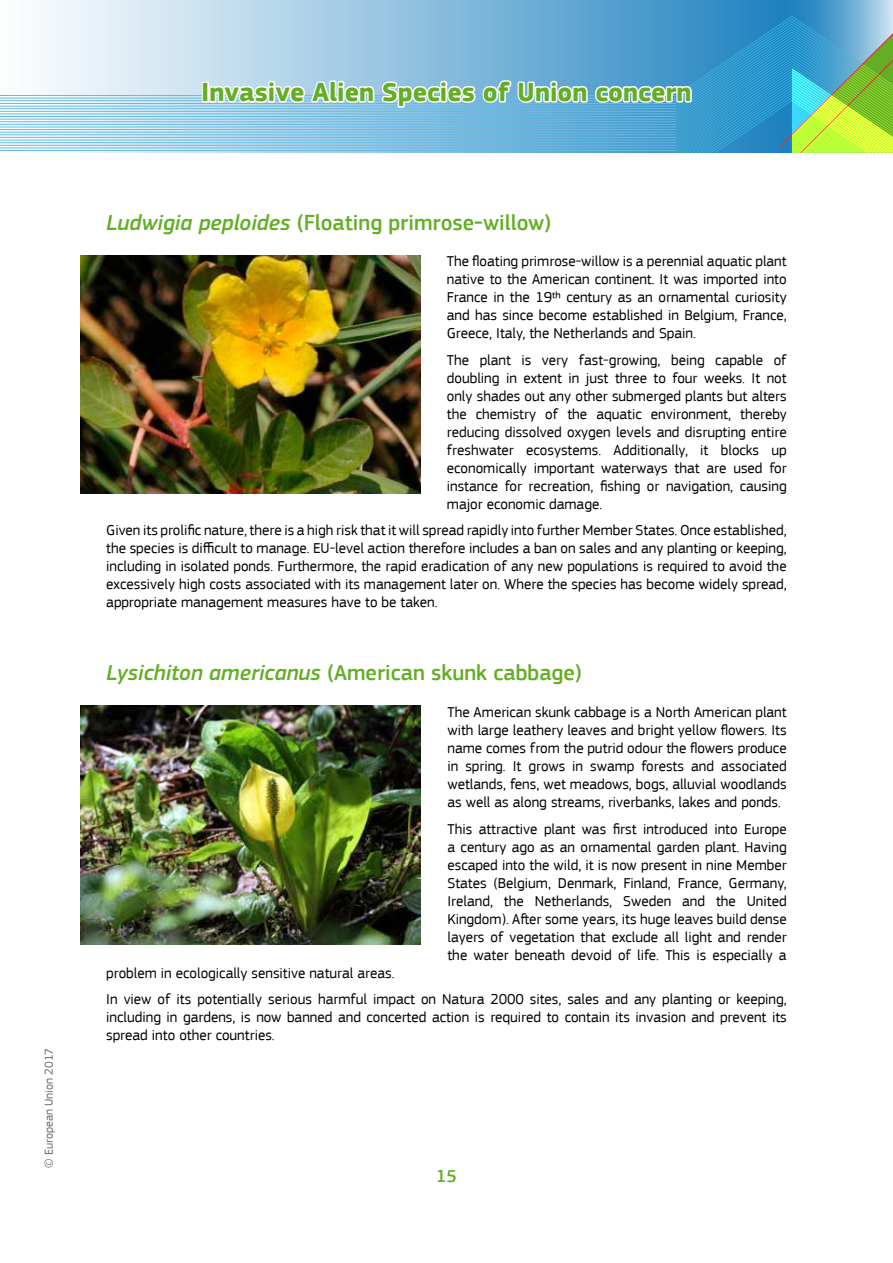
<style>
.page{position:relative;width:893px;height:1263px;background:#fff}
.page>*{position:absolute;margin:0;border:0;box-sizing:border-box;transform-origin:0 0}
.t1{font:700 27px "EC Square Sans Pro";color:#63ae24}
.t2{font:500 22.5px "EC Square Sans Pro";color:#63ae24}
.t3{font:500 18px "EC Square Sans Pro";color:#63ae24}
.t4{font:15px/18px "EC Square Sans Pro";color:#000;text-align:justify}
.t5{font:12px "EC Square Sans Pro";color:#696a6b}
.s1{font-style:italic}
</style>
<div class="page">
<svg style="left:778px;top:0;width:115px;height:8px"></svg>
<svg style="left:1px;top:0;width:777px;height:153px"></svg>
<hr style="left:0;top:95px;width:676px;height:1px;background:#63bce6">
<hr style="left:0;top:103px;width:676px;height:1px;background:#63bce6">
<hr style="left:0;top:98px;width:676px;height:1px;background:#63bce6">
<hr style="left:0;top:100px;width:676px;height:1px;background:#63bce6">
<hr style="left:0;top:150px;width:676px;height:1px;background:#63bce6">
<hr style="left:0;top:106px;width:676px;height:1px;background:#63bce6">
<hr style="left:0;top:114px;width:676px;height:1px;background:#63bce6">
<hr style="left:0;top:111px;width:676px;height:1px;background:#63bce6">
<hr style="left:0;top:108px;width:676px;height:1px;background:#63bce6">
<hr style="left:0;top:116px;width:676px;height:1px;background:#63bce6">
<hr style="left:0;top:124px;width:676px;height:1px;background:#63bce6">
<hr style="left:0;top:119px;width:676px;height:1px;background:#63bce6">
<hr style="left:0;top:121px;width:676px;height:1px;background:#63bce6">
<hr style="left:0;top:137px;width:676px;height:1px;background:#63bce6">
<hr style="left:0;top:127px;width:676px;height:1px;background:#63bce6">
<hr style="left:0;top:135px;width:676px;height:1px;background:#63bce6">
<hr style="left:0;top:132px;width:676px;height:1px;background:#63bce6">
<hr style="left:0;top:129px;width:676px;height:1px;background:#63bce6">
<hr style="left:0;top:148px;width:676px;height:1px;background:#63bce6">
<hr style="left:0;top:145px;width:676px;height:1px;background:#63bce6">
<hr style="left:0;top:142px;width:676px;height:1px;background:#63bce6">
<hr style="left:0;top:140px;width:676px;height:1px;background:#63bce6">
<svg style="left:0;top:97px;width:1px;height:52px"></svg>
<svg style="left:199px;top:8px;width:694px;height:145px;background:#7bbad0"></svg>
<img style="left:81px;top:255px;width:340px;height:238px">
<img style="left:81px;top:706px;width:340px;height:238px">
<p class="t5" style="left:42px;top:1168px;width:122px;rotate:-90deg">© European Union 2017</p>
<h1 class="t1" style="left:201px;top:76px;width:492px">Invasive Alien Species of Union concern</h1>
<h2 class="t2" style="left:106px;top:209px;width:446px"><span class="s1">Ludwigia peploides</span> (Floating primrose-willow)</h2>
<p class="t4" style="left:447px;top:253px;width:341px">The floating primrose-willow is a perennial aquatic plant native to the American continent. It was imported into France in the 19th century as an ornamental curiosity and has since become established in Belgium, France, Greece, Italy, the Netherlands and Spain.</p>
<p class="t4" style="left:447px;top:351px;width:341px">The plant is very fast-growing, being capable of doubling in extent in just three to four weeks. It not only shades out any other submerged plants but alters the chemistry of the aquatic environment, thereby reducing dissolved oxygen levels and disrupting entire freshwater ecosystems. Additionally, it blocks up economically important waterways that are used for instance for recreation, fishing or navigation, causing major economic damage.</p>
<p class="t4" style="left:106px;top:522px;width:682px">Given its prolific nature, there is a high risk that it will spread rapidly into further Member States. Once established, the species is difficult to manage. EU-level action therefore includes a ban on sales and any planting or keeping, including in isolated ponds. Furthermore, the rapid eradication of any new populations is required to avoid the excessively high costs associated with its management later on. Where the species has become widely spread, appropriate management measures have to be taken.</p>
<h2 class="t2" style="left:106px;top:660px;width:477px"><span class="s1">Lysichiton americanus</span> (American skunk cabbage)</h2>
<p class="t4" style="left:447px;top:703px;width:341px">The American skunk cabbage is a North American plant with large leathery leaves and bright yellow flowers. Its name comes from the putrid odour the flowers produce in spring. It grows in swamp forests and associated wetlands, fens, wet meadows, bogs, alluvial woodlands as well as along streams, riverbanks, lakes and ponds.</p>
<p class="t4" style="left:447px;top:820px;width:341px">This attractive plant was first introduced into Europe a century ago as an ornamental garden plant. Having escaped into the wild, it is now present in nine Member States (Belgium, Denmark, Finland, France, Germany, Ireland, the Netherlands, Sweden and the United Kingdom). After some years, its huge leaves build dense layers of vegetation that exclude all light and render the water beneath devoid of life. This is especially a</p>
<p class="t4" style="left:106px;top:959px;width:682px;line-height:26.5px">problem in ecologically sensitive natural areas.<br>In view of its potentially serious harmful impact on Natura 2000 sites, sales and any planting or keeping,</p>
<p class="t4" style="left:106px;top:1008px;width:682px">including in gardens, is now banned and concerted action is required to contain its invasion and prevent its spread into other countries.</p>
<p class="t3" style="left:436px;top:1165px;width:22px">15</p>
</div>
